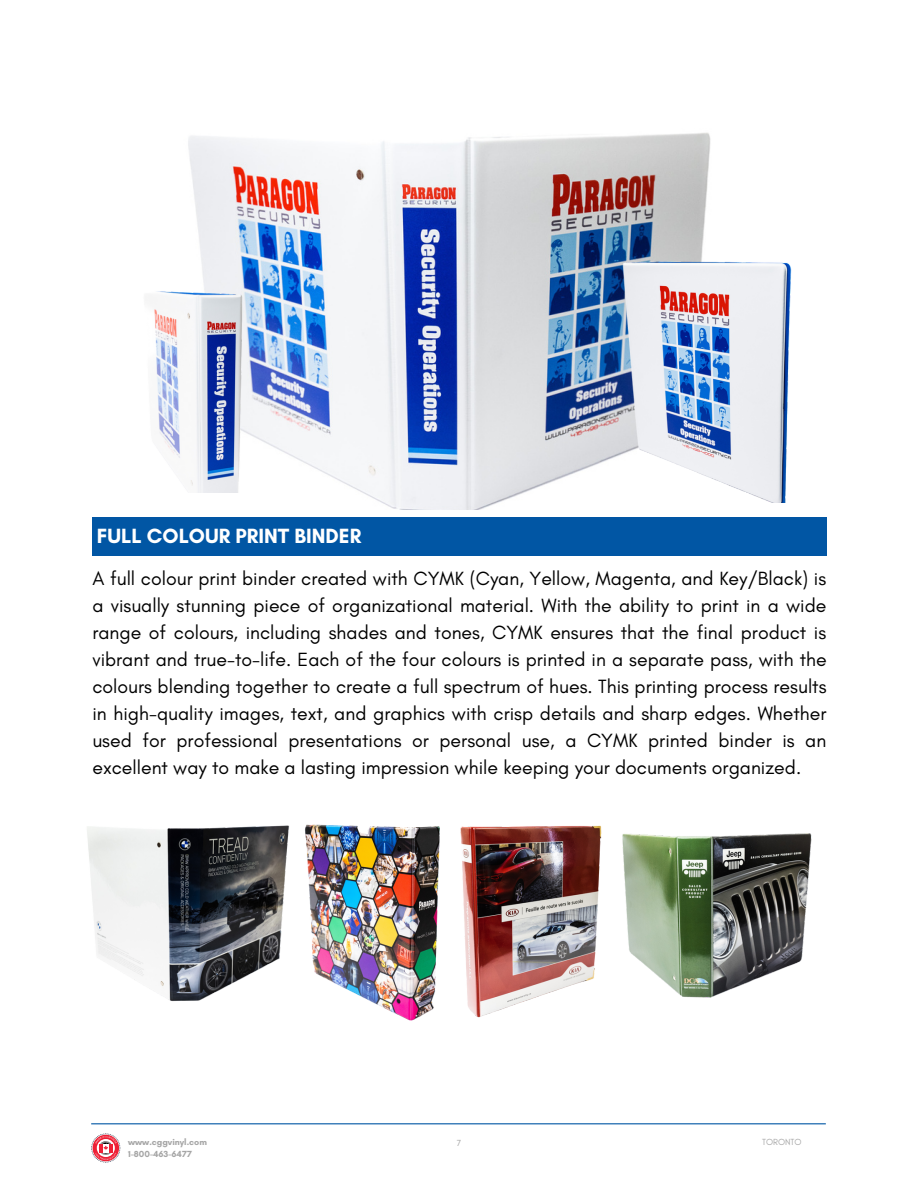
<style>
.page{position:relative;width:918px;height:1188px;background:#fff}
.page>*{position:absolute;margin:0;border:0;box-sizing:border-box;transform-origin:0 0}
.t1{font:700 21px "Glacial Indifference";color:#fff}
.t2{font:19.5px/27px "Glacial Indifference";color:#000;text-align:justify}
.t3{font:700 9px/12px "Glacial Indifference";color:#a6a6a6}
.t4{font:9px "Glacial Indifference";color:#a6a6a6}
</style>
<div class="page">
<hr style="left:91px;top:1123px;width:735px;height:1px;background:#0156a4">
<svg style="left:91px;top:1133px;width:30px;height:30px"></svg>
<div style="left:92px;top:517px;width:735px;height:38px;background:#0156a4"></div>
<img style="left:188px;top:132px;width:523px;height:377px">
<img style="left:87px;top:825px;width:202px;height:176px">
<img style="left:622px;top:833px;width:190px;height:165px">
<img style="left:439px;top:825px;width:163px;height:193px">
<img style="left:154px;top:289px;width:97px;height:204px">
<img style="left:617px;top:260px;width:175px;height:243px">
<img style="left:305px;top:824px;width:134px;height:197px">
<p class="t1" style="left:97px;top:523px;width:266px">FULL COLOUR PRINT BINDER</p>
<p class="t2" style="left:92px;top:564px;width:736px">A full colour print binder created with CYMK (Cyan, Yellow, Magenta, and Key/Black) is a visually stunning piece of organizational material. With the ability to print in a wide range of colours, including shades and tones, CYMK ensures that the final product is vibrant and true-to-life. Each of the four colours is printed in a separate pass, with the colours blending together to create a full spectrum of hues. This printing process results in high-quality images, text, and graphics with crisp details and sharp edges. Whether used for professional presentations or personal use, a CYMK printed binder is an excellent way to make a lasting impression while keeping your documents organized.</p>
<p class="t3" style="left:128px;top:1136px;width:80px">www.cggvinyl.com<br>1-800-463-6477</p>
<p class="t4" style="left:457px;top:1137px;width:6px">7</p>
<p class="t4" style="left:762px;top:1136px;width:41px">TORONTO</p>
</div>
